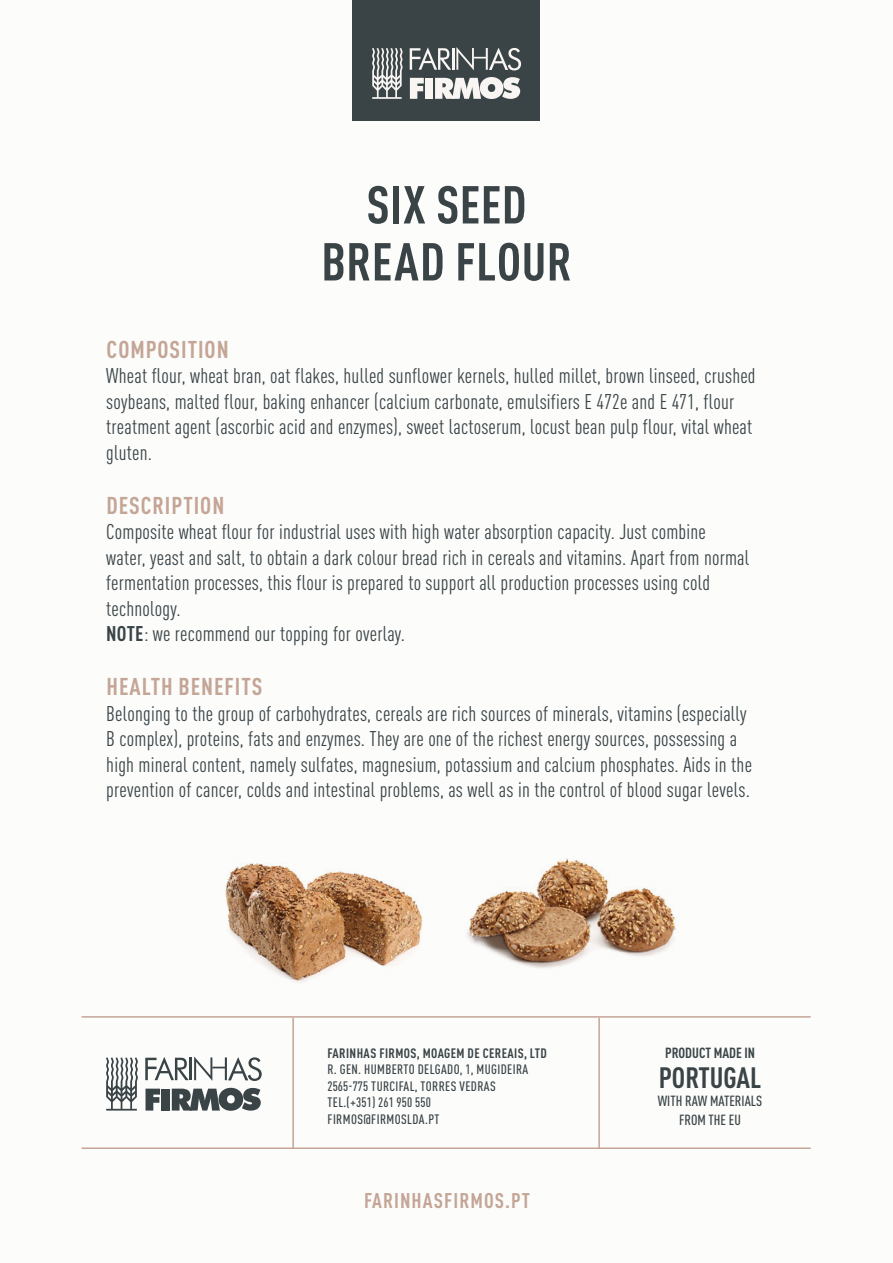
<style>
.page{position:relative;width:893px;height:1263px;background:#fcfcfb}
.page>*{position:absolute;margin:0;border:0;box-sizing:border-box;transform-origin:0 0}
.t1{font:700 condensed 52.5px/57px "DIN Pro";letter-spacing:.01em;color:#3a4447;text-align:center}
.t2{font:700 condensed 29.1px "DIN Pro";color:#3a4447}
.t3{font:700 condensed 24px "DIN Pro";letter-spacing:.04em;color:#c4a596}
.t4{font:condensed 21px/25.5px "DIN Pro";letter-spacing:.01em;color:#3a4447}
.t5{font:700 condensed 21px "DIN Pro";letter-spacing:.05em;color:#c4a596}
.t6{font:500 condensed 14.55px/18.9px "DIN Pro";color:#3a4447;text-align:center}
.t7{font:700 condensed 14.55px "DIN Pro";color:#3a4447}
.t8{font:500 condensed 13.5px/16.5px "DIN Pro";letter-spacing:.03em;color:#3a4447}
.t9{font:700 condensed 13.5px "DIN Pro";letter-spacing:.03em;color:#3a4447}
.s1{font-weight:700}
</style>
<div class="page">
<svg style="left:106px;top:1058px;width:32px;height:52px"></svg>
<svg style="left:145px;top:1056px;width:117px;height:25px"></svg>
<div style="left:162px;top:1089px;width:8px;height:21px;background:#3a4447"></div>
<svg style="left:146px;top:1089px;width:14px;height:21px"></svg>
<svg style="left:172px;top:1088px;width:89px;height:23px"></svg>
<hr style="left:82px;top:1016px;width:729px;height:2px;background:#c4a596">
<hr style="left:292px;top:1018px;width:2px;height:131px;background:#c4a596">
<hr style="left:598px;top:1018px;width:2px;height:131px;background:#c4a596">
<hr style="left:82px;top:1147px;width:729px;height:2px;background:#c4a596">
<img style="left:467px;top:858px;width:209px;height:110px">
<img style="left:225px;top:863px;width:198px;height:120px">
<div style="left:352px;top:0;width:188px;height:120px;background:#3a4447"></div>
<svg style="left:372px;top:48px;width:31px;height:51px"></svg>
<svg style="left:410px;top:47px;width:111px;height:23px"></svg>
<div style="left:425px;top:78px;width:8px;height:21px;background:#f8f5f2"></div>
<svg style="left:410px;top:78px;width:14px;height:21px"></svg>
<svg style="left:435px;top:77px;width:85px;height:22px"></svg>
<p class="t1" style="left:321px;top:172px;width:252px">SIX SEED<br>BREAD FLOUR</p>
<p class="t3" style="left:107px;top:331px;width:124px">COMPOSITION</p>
<p class="t4" style="left:106px;top:362px;width:651px">Wheat flour, wheat bran, oat flakes, hulled sunflower kernels, hulled millet, brown linseed, crushed soybeans, malted flour, baking enhancer (calcium carbonate, emulsifiers E 472e and E 471, flour</p>
<p class="t4" style="left:106px;top:413px;width:648px">treatment agent (ascorbic acid and enzymes), sweet lactoserum, locust bean pulp flour, vital wheat gluten.</p>
<p class="t3" style="left:107px;top:487px;width:119px">DESCRIPTION</p>
<p class="t4" style="left:106px;top:518px;width:644px">Composite wheat flour for industrial uses with high water absorption capacity. Just combine water, yeast and salt, to obtain a dark colour bread rich in cereals and vitamins. Apart from normal fermentation processes, this flour is prepared to support all production processes using cold technology.</p>
<p class="t4" style="left:106px;top:620px;width:300px"><span class="s1">NOTE</span>: we recommend our topping for overlay.</p>
<p class="t3" style="left:107px;top:669px;width:157px">HEALTH BENEFITS</p>
<p class="t4" style="left:106px;top:699px;width:647px">Belonging to the group of carbohydrates, cereals are rich sources of minerals, vitamins (especially B complex), proteins, fats and enzymes. They are one of the richest energy sources, possessing a high mineral content, namely sulfates, magnesium, potassium and calcium phosphates. Aids in the prevention of cancer, colds and intestinal problems, as well as in the control of blood sugar levels.</p>
<p class="t9" style="left:328px;top:1043px;width:221px">FARINHAS FIRMOS, MOAGEM DE CEREAIS, LTD</p>
<p class="t8" style="left:327px;top:1060px;width:202px">R. GEN. HUMBERTO DELGADO, 1, MUGIDEIRA<br>2565-775 TURCIFAL, TORRES VEDRAS<br>TEL.(+351) 261 950 550<br>FIRMOS@FIRMOSLDA.PT</p>
<p class="t5" style="left:364px;top:1184px;width:167px">FARINHASFIRMOS.PT</p>
<p class="t7" style="left:665px;top:1042px;width:91px">PRODUCT MADE IN</p>
<h2 class="t2" style="left:659px;top:1055px;width:104px">PORTUGAL</h2>
<p class="t6" style="left:658px;top:1090px;width:106px">WITH RAW MATERIALS<br>FROM THE EU</p>
</div>
